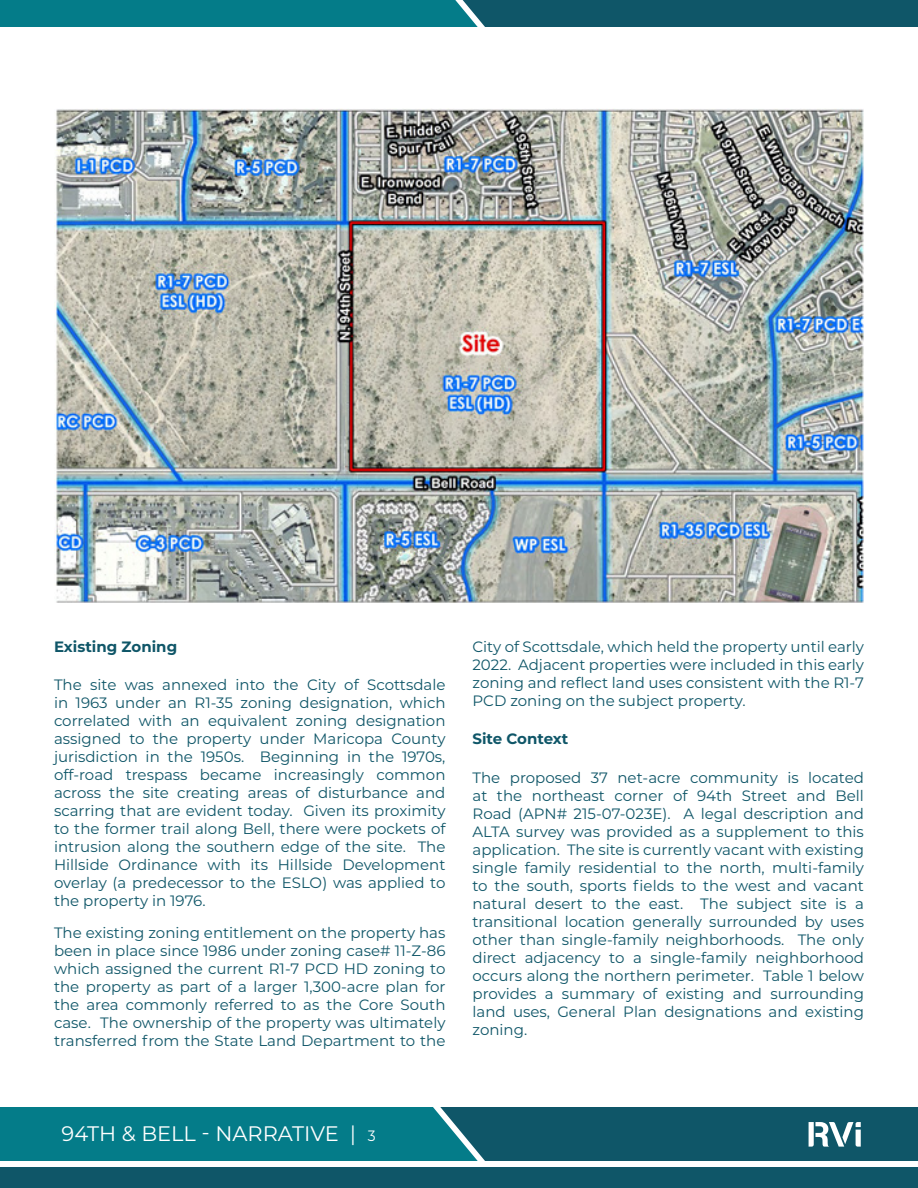
<style>
.page{position:relative;width:918px;height:1188px;background:#fff}
.page>*{position:absolute;margin:0;border:0;box-sizing:border-box;transform-origin:0 0}
.t1{font:21px "Montserrat";color:#fff}
.t2{font:15px/18px "Montserrat";color:#0f5668;text-align:justify}
.SUBTITLE{font:700 15px "Montserrat";color:#0f5668}
.s1{font-size:15px}
</style>
<div class="page">
<svg style="left:0;top:0;width:918px;height:27px;background:#0b6a7a"></svg>
<div style="left:0;top:1167px;width:918px;height:21px;background:#0f5668"></div>
<svg style="left:0;top:1107px;width:918px;height:54px;background:#0e6c7b"></svg>
<img style="left:55px;top:109px;width:809px;height:494px">
<p class="SUBTITLE" style="left:54px;top:636px;width:125px">Existing Zoning</p>
<p class="t2" style="left:54px;top:676px;width:393px">The site was annexed into the City of Scottsdale in 1963 under an R1-35 zoning designation, which correlated with an equivalent zoning designation assigned to the property under Maricopa County jurisdiction in the 1950s. Beginning in the 1970s, off-road trespass became increasingly common across the site creating areas of disturbance and scarring that are evident today. Given its proximity to the former trail along Bell, there were pockets of intrusion along the southern edge of the site. The Hillside Ordinance with its Hillside Development overlay (a predecessor to the ESLO) was applied to the property in 1976.</p>
<p class="t2" style="left:54px;top:923px;width:393px">The existing zoning entitlement on the property has been in place since 1986 under zoning case# 11-Z-86 which assigned the current R1-7 PCD HD zoning to the property as part of a larger 1,300-acre plan for the area commonly referred to as the Core South case. The ownership of the property was ultimately transferred from the State Land Department to the</p>
<p class="t2" style="left:472px;top:637px;width:393px">City of Scottsdale, which held the property until early 2022. Adjacent properties were included in this early zoning and reflect land uses consistent with the R1-7<br>PCD zoning on the subject property.</p>
<p class="SUBTITLE" style="left:472px;top:728px;width:97px">Site Context</p>
<p class="t2" style="left:472px;top:768px;width:393px">The proposed 37 net-acre community is located at the northeast corner of 94th Street and Bell Road (APN# 215-07-023E). A legal description and ALTA survey was provided as a supplement to this application. The site is currently vacant with existing single family residential to the north, multi-family to the south, sports fields to the west and vacant natural desert to the east. The subject site is a transitional location generally surrounded by uses other than single-family neighborhoods. The only direct adjacency to a single-family neighborhood occurs along the northern perimeter. Table 1 below provides a summary of existing and surrounding land uses, General Plan designations and existing zoning.</p>
<h1 class="t1" style="left:62px;top:1119px;width:316px">94TH &amp; BELL - NARRATIVE | <span class="s1">3</span></h1>
</div>
